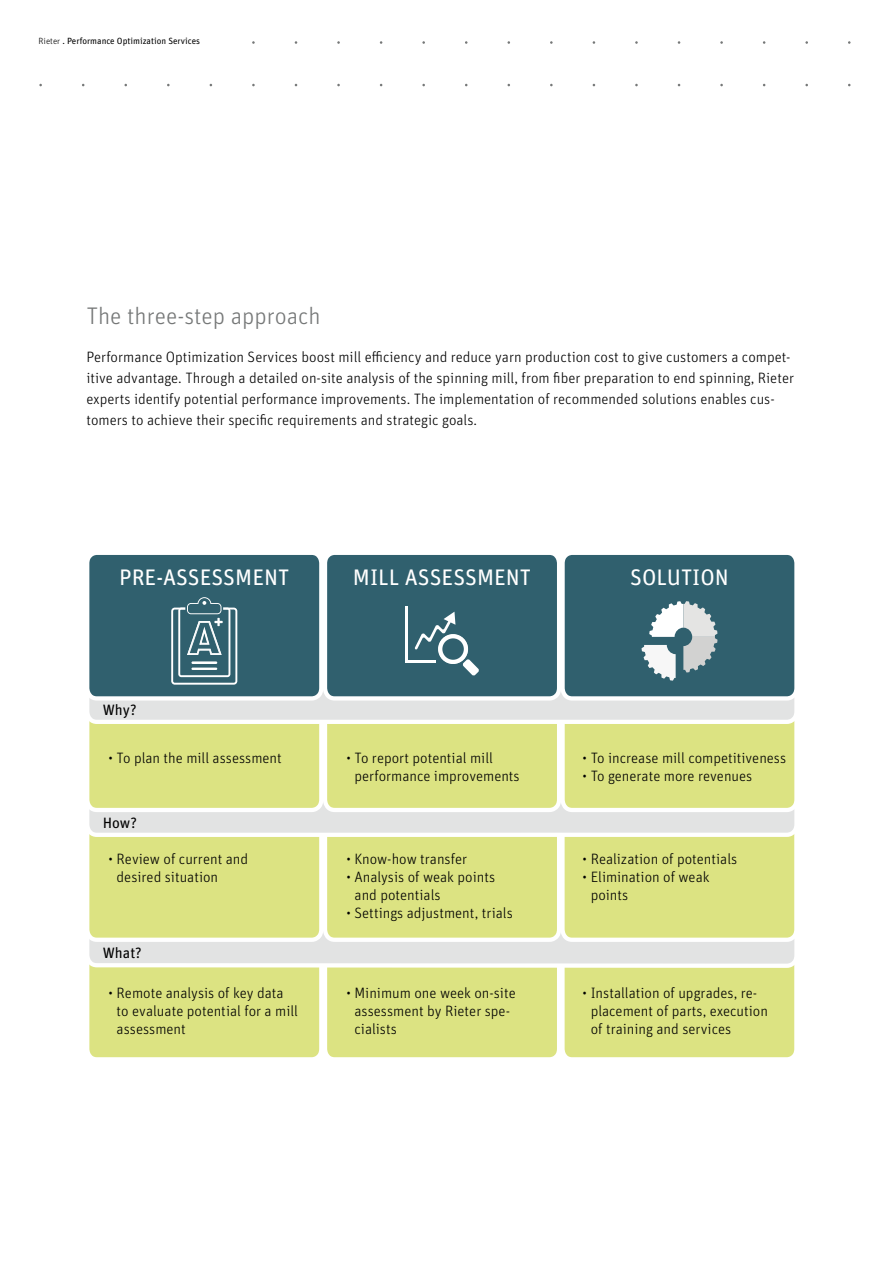
<style>
.page{position:relative;width:881px;height:1263px;background:#fff}
.page>*{position:absolute;margin:0;border:0;box-sizing:border-box;transform-origin:0 0}
.t1{font:300 24px "Unit Pro";color:#767878}
.t2{font:22.5px "Unit Pro";color:#fff}
.t3{font:300 15px/18px "Unit Pro";color:#000}
.t4{font:15px "Unit Pro";color:#000}
.t5{font:9px "Unit Pro";color:#000}
.s1{font-weight:300}
</style>
<div class="page">
<svg style="left:89px;top:555px;width:706px;height:503px;background:#b4c494"></svg>
<p class="t5" style="left:38px;top:34px;width:163px"><span class="s1">Rieter</span> . Performance Optimization Services</p>
<h1 class="t1" style="left:86px;top:299px;width:235px">The three-step approach</h1>
<p class="t3" style="left:86px;top:345px;width:709px;line-height:21px">Performance Optimization Services boost mill efficiency and reduce yarn production cost to give customers a compet&shy;itive advantage. Through a detailed on-site analysis of the spinning mill, from fiber preparation to end spinning, Rieter experts identify potential performance improvements. The implementation of recommended solutions enables cus&shy;tomers to achieve their specific requirements and strategic goals.</p>
<h2 class="t2" style="left:119px;top:561px;width:172px">PRE-ASSESSMENT</h2>
<h2 class="t2" style="left:353px;top:561px;width:180px">MILL ASSESSMENT</h2>
<h2 class="t2" style="left:629px;top:561px;width:100px">SOLUTION</h2>
<p class="t4" style="left:103px;top:699px;width:35px">Why?</p>
<p class="t3" style="left:108px;top:748px;width:175px">• To plan the mill assessment</p>
<p class="t3" style="left:354px;top:748px;width:167px;text-indent:-8px">• To report potential mill performance improvements</p>
<p class="t3" style="left:582px;top:748px;width:205px">• To increase mill competitiveness</p>
<p class="t3" style="left:582px;top:766px;width:171px">• To generate more revenues</p>
<p class="t4" style="left:103px;top:812px;width:36px">How?</p>
<p class="t3" style="left:117px;top:849px;width:133px;text-indent:-8px">• Review of current and desired situation</p>
<p class="t4" style="left:103px;top:942px;width:40px">What?</p>
<p class="t3" style="left:346px;top:849px;width:122px">• Know-how transfer</p>
<p class="t3" style="left:354px;top:867px;width:142px;text-indent:-8px">• Analysis of weak points and potentials</p>
<p class="t3" style="left:346px;top:903px;width:168px">• Settings adjustment, trials</p>
<p class="t3" style="left:582px;top:849px;width:156px">• Realization of potentials</p>
<p class="t3" style="left:590px;top:867px;width:120px;text-indent:-8px">• Elimination of weak points</p>
<p class="t3" style="left:117px;top:983px;width:183px;text-indent:-8px">• Remote analysis of key data to evaluate potential for a mill assessment</p>
<p class="t3" style="left:354px;top:983px;width:163px;text-indent:-8px">• Minimum one week on-site assessment by Rieter spe&shy;cialists</p>
<p class="t3" style="left:590px;top:983px;width:179px;text-indent:-8px">• Installation of upgrades, re&shy;placement of parts, execution of training and services</p>
</div>
